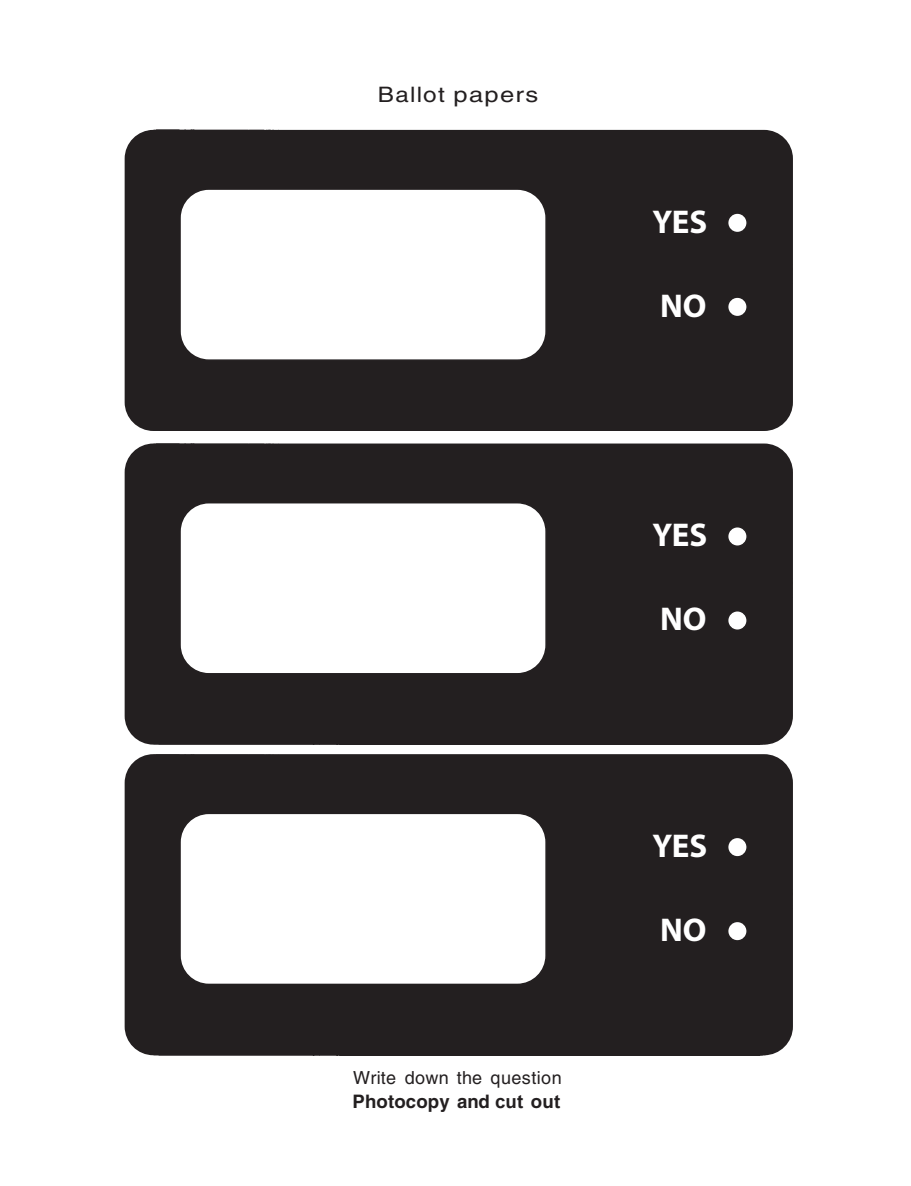
<style>
.page{position:relative;width:911px;height:1186px;background:#fff}
.page>*{position:absolute;margin:0;border:0;box-sizing:border-box;transform-origin:0 0}
.t1{font:700 33px "Myriad Pro";color:#fff}
.t2{font:21.3px "Helvetica";letter-spacing:.05em;color:#231f20;scale:1.14 1}
.t3{font:700 18.6px "Helvetica";letter-spacing:.005em;color:#231f20}
.t4{font:18px "Helvetica";letter-spacing:.015em;color:#231f20}
.s1{font-family:"Arial"}
</style>
<div class="page">
<div style="left:125px;top:130px;width:668px;height:301px;background:#231f20;border-radius:29px"></div>
<div style="left:180px;top:189px;width:366px;height:171px;background:#fff;border-radius:29px"></div>
<div style="left:179px;top:188px;width:368px;height:173px;border:2px solid #231f20;border-radius:29px"></div>
<div style="left:728px;top:213px;width:19px;height:19px;background:#fff;border-radius:50%"></div>
<div style="left:727px;top:212px;width:21px;height:21px;border:2px solid #231f20;border-radius:50%"></div>
<div style="left:728px;top:297px;width:19px;height:19px;background:#fff;border-radius:50%"></div>
<div style="left:727px;top:296px;width:21px;height:21px;border:2px solid #231f20;border-radius:50%"></div>
<div style="left:125px;top:443px;width:668px;height:301px;background:#231f20;border-radius:29px"></div>
<div style="left:180px;top:502px;width:366px;height:171px;background:#fff;border-radius:29px"></div>
<div style="left:179px;top:502px;width:368px;height:172px;border:2px solid #231f20;border-radius:29px"></div>
<div style="left:728px;top:526px;width:19px;height:20px;background:#fff;border-radius:50%"></div>
<div style="left:727px;top:526px;width:21px;height:21px;border:2px solid #231f20;border-radius:50%"></div>
<div style="left:728px;top:610px;width:19px;height:20px;background:#fff;border-radius:50%"></div>
<div style="left:727px;top:610px;width:21px;height:21px;border:2px solid #231f20;border-radius:50%"></div>
<div style="left:125px;top:754px;width:668px;height:301px;background:#231f20;border-radius:29px"></div>
<div style="left:180px;top:813px;width:366px;height:171px;background:#fff;border-radius:29px"></div>
<div style="left:179px;top:812px;width:368px;height:173px;border:2px solid #231f20;border-radius:29px"></div>
<div style="left:728px;top:837px;width:19px;height:19px;background:#fff;border-radius:50%"></div>
<div style="left:727px;top:836px;width:21px;height:21px;border:2px solid #231f20;border-radius:50%"></div>
<div style="left:728px;top:921px;width:19px;height:19px;background:#fff;border-radius:50%"></div>
<div style="left:727px;top:920px;width:21px;height:21px;border:2px solid #231f20;border-radius:50%"></div>
<p class="t2" style="left:378px;top:82px;width:142px">Ballot papers</p>
<p class="t4" style="left:353px;top:1067px;width:210px">Write down the question</p>
<p class="t3" style="left:352px;top:1090px;width:209px">Photocopy and <span class="s1">cut</span> ou<span class="s1">t</span></p>
<h1 class="t1" style="left:652px;top:200px;width:56px">YES</h1>
<h1 class="t1" style="left:660px;top:284px;width:48px">NO</h1>
<h1 class="t1" style="left:652px;top:513px;width:56px">YES</h1>
<h1 class="t1" style="left:660px;top:597px;width:48px">NO</h1>
<h1 class="t1" style="left:652px;top:824px;width:56px">YES</h1>
<h1 class="t1" style="left:660px;top:908px;width:48px">NO</h1>
</div>
